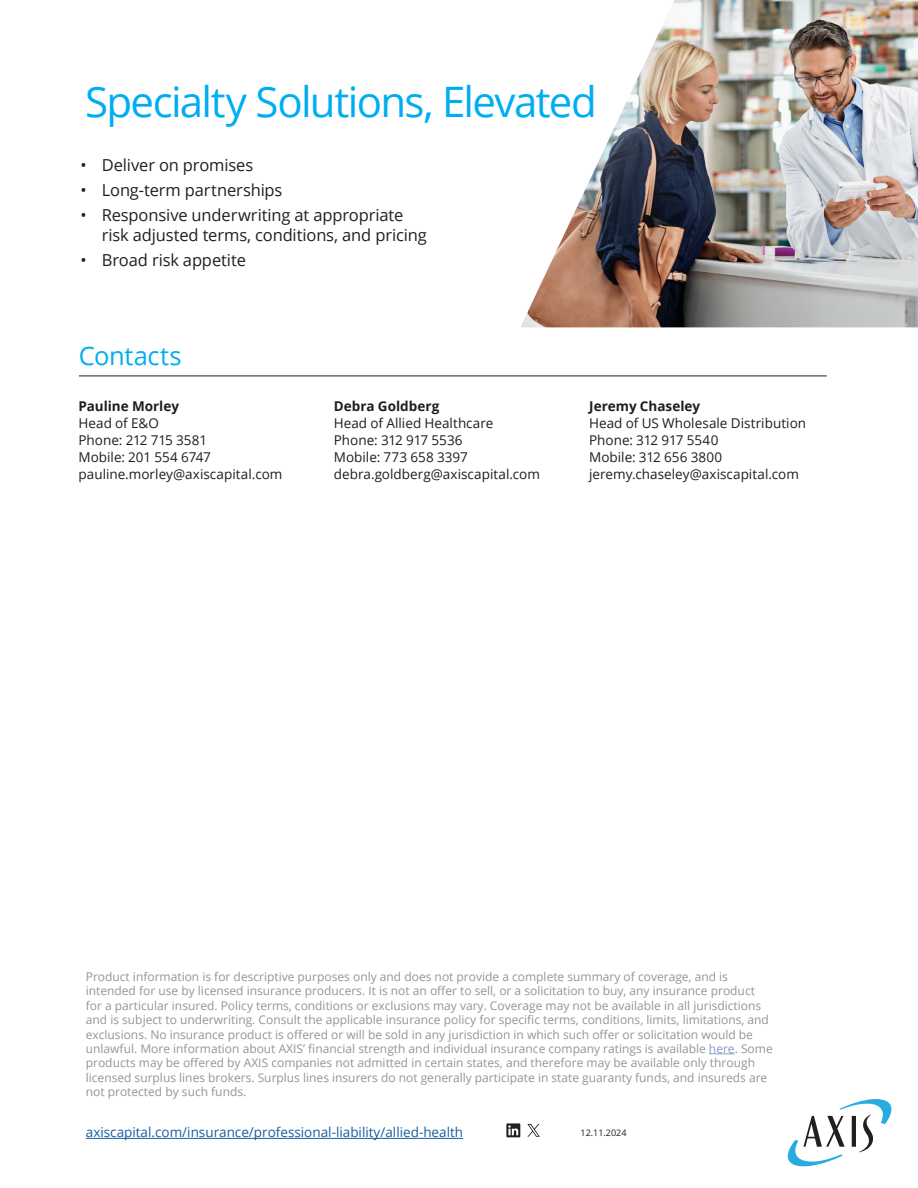
<style>
.page{position:relative;width:918px;height:1188px;background:#fff}
.page>*{position:absolute;margin:0;border:0;box-sizing:border-box;transform-origin:0 0}
.Titles{font:42px "Open Sans";letter-spacing:-.04em;color:#00adf0}
.Titles-2{font:25.5px "Open Sans";letter-spacing:-.015em;color:#00adf0}
.t1{font:16.5px/20.7px "Open Sans";letter-spacing:-.01em;color:#221f1f}
.t2{font:13.5px "Open Sans";color:#201d1e}
.t3{font:13.5px "Open Sans";color:#175d9e}
.t4{font:700 13.5px "Open Sans";color:#201d1e}
.t5{font:12px/14.4px "Open Sans";color:#939598}
.t6{font:9px "Open Sans";color:#221f1f}
.s1{color:#879bc7}
</style>
<div class="page">
<hr style="left:86px;top:1138px;width:377px;height:1px;background:#175d9e">
<img style="left:521px;top:0;width:397px;height:327px">
<hr style="left:79px;top:376px;width:748px;height:1px;background:#201d1e">
<svg style="left:709px;top:1054px;width:26px;height:1px"></svg>
<svg style="left:787px;top:1099px;width:105px;height:67px"></svg>
<svg style="left:527px;top:1124px;width:13px;height:13px"></svg>
<svg style="left:506px;top:1123px;width:14px;height:14px"></svg>
<p class="Titles" style="left:85px;top:73px;width:513px">Specialty Solutions, Elevated</p>
<p class="t1" style="left:81px;top:154px;width:174px">• Deliver on promises</p>
<p class="t1" style="left:81px;top:179px;width:203px">• Long-term partnerships</p>
<p class="t1" style="left:102px;top:204px;width:327px;text-indent:-21px">• Responsive underwriting at appropriate risk adjusted terms, conditions, and pricing</p>
<p class="t1" style="left:81px;top:249px;width:167px">• Broad risk appetite</p>
<p class="Titles-2" style="left:79px;top:338px;width:104px">Contacts</p>
<p class="t4" style="left:79px;top:397px;width:102px">Pauline Morley</p>
<p class="t2" style="left:79px;top:414px;width:82px">Head of E&amp;O</p>
<p class="t2" style="left:79px;top:431px;width:130px">Phone: 212 715 3581</p>
<p class="t2" style="left:79px;top:448px;width:134px">Mobile: 201 554 6747</p>
<p class="t2" style="left:79px;top:464px;width:205px">pauline.morley@axiscapital.com</p>
<p class="t4" style="left:334px;top:397px;width:107px">Debra Goldberg</p>
<p class="t2" style="left:334px;top:414px;width:161px">Head of Allied Healthcare</p>
<p class="t2" style="left:334px;top:431px;width:130px">Phone: 312 917 5536</p>
<p class="t2" style="left:334px;top:448px;width:135px">Mobile: 773 658 3397</p>
<p class="t2" style="left:334px;top:464px;width:208px">debra.goldberg@axiscapital.com</p>
<p class="t4" style="left:589px;top:397px;width:112px">Jeremy Chaseley</p>
<p class="t2" style="left:589px;top:414px;width:218px">Head of US Wholesale Distribution</p>
<p class="t2" style="left:589px;top:431px;width:131px">Phone: 312 917 5540</p>
<p class="t2" style="left:589px;top:448px;width:135px">Mobile: 312 656 3800</p>
<p class="t2" style="left:589px;top:464px;width:211px">jeremy.chaseley@axiscapital.com</p>
<p class="t5" style="left:86px;top:969px;width:688px">Product information is for descriptive purposes only and does not provide a complete summary of coverage, and is intended for use by licensed insurance producers. It is not an offer to sell, or a solicitation to buy, any insurance product for a particular insured. Policy terms, conditions or exclusions may vary. Coverage may not be available in all jurisdictions and is subject to underwriting. Consult the applicable insurance policy for specific terms, conditions, limits, limitations, and exclusions. No insurance product is offered or will be sold in any jurisdiction in which such offer or solicitation would be unlawful. More information about AXIS’ financial strength and individual insurance company ratings is available <span class="s1">here</span>. Some products may be offered by AXIS companies not admitted in certain states, and therefore may be available only through licensed surplus lines brokers. Surplus lines insurers do not generally participate in state guaranty funds, and insureds are not protected by such funds.</p>
<p class="t3" style="left:86px;top:1123px;width:379px">axiscapital.com/insurance/professional-liability/allied-health</p>
<p class="t6" style="left:581px;top:1126px;width:47px">12.11.2024</p>
</div>
